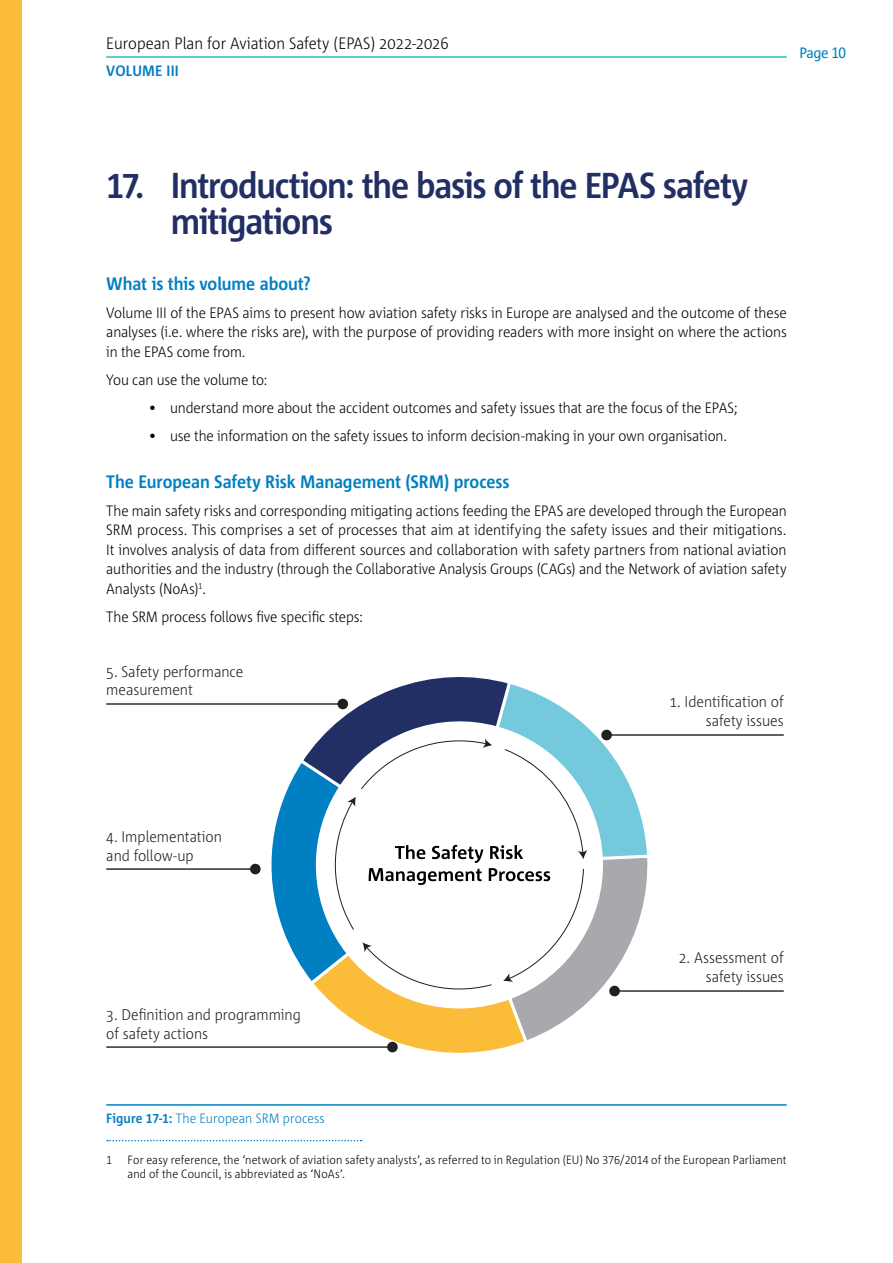
<style>
.page{position:relative;width:893px;height:1263px;background:#fff}
.page>*{position:absolute;margin:0;border:0;box-sizing:border-box;transform-origin:0 0}
.t1{font:700 36px/36px "Corpid E1 s S Cd";letter-spacing:-.035em;color:#222f64}
.t2{font:700 18px "Corpid E1 s S Cd";letter-spacing:-.005em;color:#007fc2}
.t3{font:300 16.5px "Corpid E1 s S Cd";color:#000}
.t4{font:300 15.45px/18.8px "Corpid E1 s S Cd";color:#231f20}
.t5{font:300 15px/19.5px "Corpid E1 s S Cd";letter-spacing:-.01em;color:#000;text-align:justify}
.t6{font:700 15px "Corpid E1 s S Cd";letter-spacing:-.01em;color:#007fc2}
.t7{font:15px "Corpid E1 s S Cd";letter-spacing:-.025em;color:#007fc2}
.t8{font:300 13.5px "Corpid E1 s S Cd";letter-spacing:.005em;color:#007fc2}
.t9{font:300 12px/14.4px "Corpid E1 s S Cd";letter-spacing:.01em;color:#000}
.s1{font-weight:700}
</style>
<div class="page">
<hr style="left:106px;top:56px;width:681px;height:2px;background:#17c4bd">
<div style="left:0;top:0;width:21px;height:1263px;background:#fbbc39"></div>
<hr style="left:106px;top:1104px;width:681px;height:2px;background:#007fc2">
<svg style="left:256px;top:677px;width:392px;height:376px"></svg>
<hr style="left:606px;top:734px;width:178px;height:2px;background:#231f20">
<div style="left:601px;top:730px;width:11px;height:10px;background:#231f20;border-radius:50%"></div>
<hr style="left:614px;top:990px;width:170px;height:2px;background:#231f20">
<div style="left:609px;top:986px;width:11px;height:10px;background:#231f20;border-radius:50%"></div>
<hr style="left:106px;top:1046px;width:287px;height:2px;background:#231f20">
<div style="left:387px;top:1042px;width:11px;height:10px;background:#231f20;border-radius:50%"></div>
<hr style="left:106px;top:868px;width:150px;height:2px;background:#231f20">
<div style="left:250px;top:864px;width:11px;height:10px;background:#231f20;border-radius:50%"></div>
<hr style="left:106px;top:703px;width:237px;height:2px;background:#231f20">
<div style="left:337px;top:699px;width:11px;height:10px;background:#231f20;border-radius:50%"></div>
<svg style="left:107px;top:1140px;width:255px;height:1px"></svg>
<p class="t3" style="left:106px;top:33px;width:344px">European Plan for Aviation Safety (EPAS) 2022-2026</p>
<p class="t6" style="left:106px;top:61px;width:74px">VOLUME III</p>
<p class="t7" style="left:799px;top:43px;width:48px">Page 10</p>
<h1 class="t1" style="left:171px;top:166px;width:579px;text-indent:-65px">17. Introduction: the basis of the EPAS safety mitigations</h1>
<p class="t2" style="left:106px;top:272px;width:206px">What is this volume about?</p>
<p class="t5" style="left:106px;top:302px;width:682px">Volume III of the EPAS aims to present how aviation safety risks in Europe are analysed and the outcome of these analyses (i.e. where the risks are), with the purpose of providing readers with more insight on where the actions in the EPAS come from.</p>
<p class="t5" style="left:106px;top:369px;width:163px">You can use the volume to:</p>
<p class="t5" style="left:149px;top:397px;width:590px">• understand more about the accident outcomes and safety issues that are the focus of the EPAS;</p>
<p class="t5" style="left:149px;top:425px;width:580px">• use the information on the safety issues to inform decision-making in your own organisation.</p>
<p class="t2" style="left:106px;top:470px;width:405px">The European Safety Risk Management (SRM) process</p>
<p class="t5" style="left:106px;top:500px;width:682px">The main safety risks and corresponding mitigating actions feeding the EPAS are developed through the European SRM process. This comprises a set of processes that aim at identifying the safety issues and their mitigations.<br>It involves analysis of data from different sources and collaboration with safety partners from national aviation authorities and the industry (through the Collaborative Analysis Groups (CAGs) and the Network of aviation safety Analysts (NoAs)<sup>1</sup>.</p>
<p class="t5" style="left:106px;top:606px;width:258px">The SRM process follows five specific steps:</p>
<p class="t4" style="left:106px;top:661px;width:139px">5. Safety performance measurement</p>
<p class="t4" style="left:669px;top:692px;width:116px;text-align:right">1. Identi cation of safety issues</p>
<p class="t4" style="left:106px;top:826px;width:117px">4. Implementation and follow-up</p>
<p class="t4" style="left:106px;top:1005px;width:196px">3. De nition and programming of safety actions</p>
<p class="t4" style="left:679px;top:948px;width:106px;text-align:right">2. Assessment of safety issues</p>
<p class="t8" style="left:106px;top:1109px;width:220px"><span class="s1">Figure 17-1:</span> The European SRM process</p>
<p class="t9" style="left:106px;top:1152px;width:7px">1</p>
<p class="t9" style="left:128px;top:1152px;width:661px">For easy reference, the ‘network of aviation safety analysts’, as referred to in Regulation (EU) No 376/2014 of the European Parliament and of the Council, is abbreviated as ‘NoAs’.</p>
</div>
